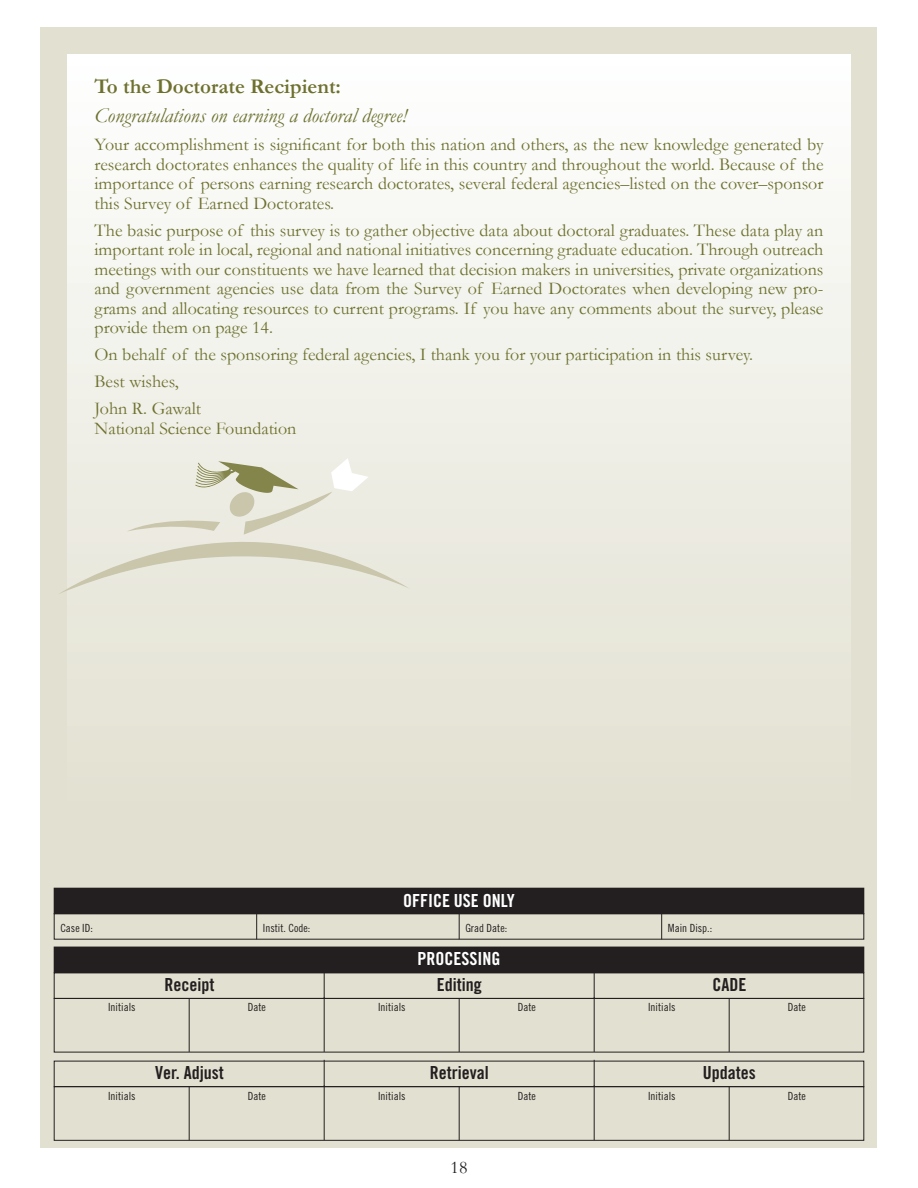
<style>
.page{position:relative;width:918px;height:1188px;background:#fff}
.page>*{position:absolute;margin:0;border:0;box-sizing:border-box;transform-origin:0 0}
.t1{font:italic 21px "Garamond";color:#6e712e}
.t2{font:700 21px "Garamond";color:#6e712e}
.t3{font:18px/19.5px "Garamond";color:#6e712e;text-align:justify}
.t4{font:18px "Trade Gothic LT Std Bd Cn 20";color:#231f20}
.t5{font:18px "Trade Gothic LT Std Bd Cn 20";color:#fff}
.t6{font:18px "Garamond";color:#231f20}
.t7{font:11.25px "Trade Gothic LT Std Cn 18";color:#231f20}
</style>
<div class="page">
<div style="left:40px;top:27px;width:838px;height:1121px;background:#e2e1d1"></div>
<div style="left:68px;top:54px;width:782px;height:758px;background:linear-gradient(to bottom,#fefefe,#e1e0d0)"></div>
<svg style="left:59px;top:458px;width:351px;height:136px"></svg>
<div style="left:54px;top:888px;width:810px;height:26px;background:#231f20"></div>
<svg style="left:256px;top:914px;width:1px;height:25px"></svg>
<svg style="left:459px;top:914px;width:1px;height:25px"></svg>
<svg style="left:661px;top:914px;width:1px;height:25px"></svg>
<div style="left:54px;top:947px;width:810px;height:26px;background:#231f20"></div>
<svg style="left:324px;top:973px;width:1px;height:24px"></svg>
<svg style="left:594px;top:973px;width:1px;height:24px"></svg>
<div style="left:54px;top:998px;width:810px;height:54px;border:1px solid #231f20"></div>
<hr style="left:324px;top:997px;width:1px;height:55px;background:#231f20">
<hr style="left:594px;top:997px;width:1px;height:55px;background:#231f20">
<hr style="left:189px;top:998px;width:1px;height:54px;background:#231f20">
<hr style="left:459px;top:998px;width:1px;height:54px;background:#231f20">
<hr style="left:729px;top:998px;width:1px;height:54px;background:#231f20">
<div style="left:54px;top:1061px;width:810px;height:26px;border:1px solid #231f20"></div>
<svg style="left:324px;top:1060px;width:1px;height:25px"></svg>
<svg style="left:594px;top:1060px;width:1px;height:25px"></svg>
<div style="left:54px;top:1087px;width:810px;height:54px;border:1px solid #231f20"></div>
<hr style="left:324px;top:1085px;width:1px;height:55px;background:#231f20">
<hr style="left:594px;top:1085px;width:1px;height:55px;background:#231f20">
<hr style="left:189px;top:1087px;width:1px;height:53px;background:#231f20">
<hr style="left:459px;top:1087px;width:1px;height:53px;background:#231f20">
<hr style="left:729px;top:1087px;width:1px;height:53px;background:#231f20">
<p class="t2" style="left:94px;top:72px;width:248px">To the Doctorate Recipient:</p>
<p class="t1" style="left:94px;top:101px;width:314px">Congratulations on earning a doctoral degree!</p>
<p class="t3" style="left:94px;top:134px;width:731px">Your accomplishment is significant for both this nation and others, as the new knowledge generated by research doctorates enhances the quality of life in this country and throughout the world. Because of the importance of persons earning research doctorates, several federal agencies–listed on the cover–sponsor this Survey of Earned Doctorates.</p>
<p class="t3" style="left:94px;top:220px;width:731px">The basic purpose of this survey is to gather objective data about doctoral graduates. These data play an important role in local, regional and national initiatives concerning graduate education. Through outreach meetings with our constituents we have learned that decision makers in universities, private organizations and government agencies use data from the Survey of Earned Doctorates when developing new pro&shy;grams and allocating resources to current programs. If you have any comments about the survey, please provide them on page 14.</p>
<p class="t3" style="left:94px;top:341px;width:660px;line-height:27px;text-align:left">On behalf of the sponsoring federal agencies, I thank you for your participation in this survey.<br>Best wishes,<br>John R. Gawalt</p>
<p class="t3" style="left:94px;top:418px;width:203px">National Science Foundation</p>
<p class="t5" style="left:403px;top:889px;width:113px">OFFICE USE ONLY</p>
<p class="t7" style="left:60px;top:922px;width:34px">Case ID:</p>
<p class="t7" style="left:263px;top:922px;width:49px">Instit. Code:</p>
<p class="t7" style="left:465px;top:922px;width:43px">Grad Date:</p>
<p class="t7" style="left:668px;top:922px;width:46px">Main Disp.:</p>
<p class="t5" style="left:418px;top:948px;width:84px">PROCESSING</p>
<p class="t4" style="left:164px;top:973px;width:51px">Receipt</p>
<p class="t4" style="left:437px;top:973px;width:46px">Editing</p>
<p class="t4" style="left:712px;top:973px;width:35px">CADE</p>
<p class="t7" style="left:108px;top:1001px;width:29px">Initials</p>
<p class="t7" style="left:248px;top:1001px;width:20px">Date</p>
<p class="t7" style="left:378px;top:1001px;width:29px">Initials</p>
<p class="t7" style="left:518px;top:1001px;width:20px">Date</p>
<p class="t7" style="left:648px;top:1001px;width:29px">Initials</p>
<p class="t7" style="left:788px;top:1001px;width:20px">Date</p>
<p class="t4" style="left:155px;top:1061px;width:70px">Ver. Adjust</p>
<p class="t4" style="left:430px;top:1061px;width:60px">Retrieval</p>
<p class="t4" style="left:703px;top:1061px;width:54px">Updates</p>
<p class="t7" style="left:108px;top:1089px;width:29px">Initials</p>
<p class="t7" style="left:248px;top:1089px;width:20px">Date</p>
<p class="t7" style="left:378px;top:1089px;width:29px">Initials</p>
<p class="t7" style="left:518px;top:1089px;width:20px">Date</p>
<p class="t7" style="left:648px;top:1089px;width:29px">Initials</p>
<p class="t7" style="left:788px;top:1089px;width:20px">Date</p>
<p class="t6" style="left:451px;top:1155px;width:18px">18</p>
</div>
